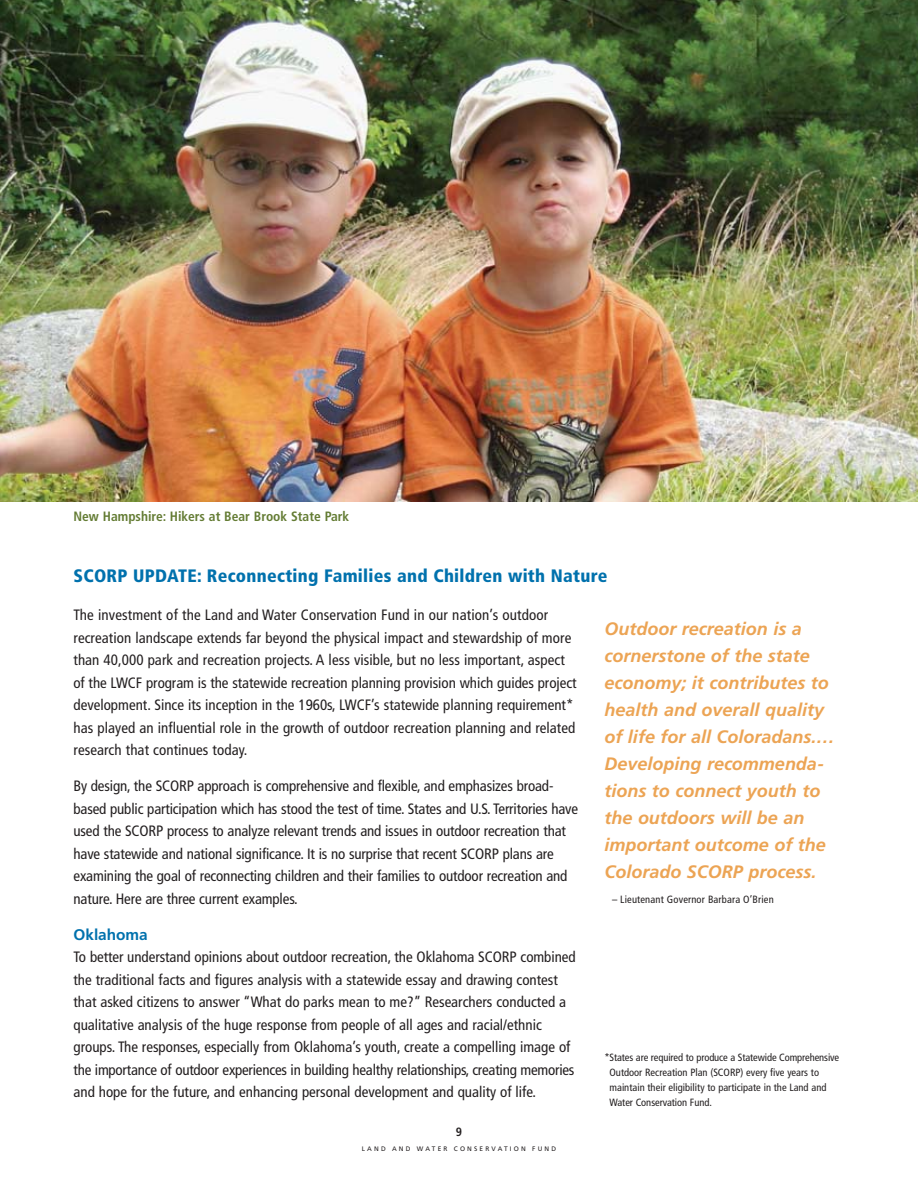
<style>
.page{position:relative;width:918px;height:1188px;background:#fff}
.page>*{position:absolute;margin:0;border:0;box-sizing:border-box;transform-origin:0 0}
.t1{font:italic 700 18px/27px "Frutiger";color:#eca454}
.t2{font:900 condensed 18px "Frutiger";letter-spacing:.015em;color:#0071ad}
.t3{font:700 15.3px "Frutiger";color:#0071ad}
.t4{font:condensed 15px/22.5px "Frutiger";color:#231f20}
.t5{font:700 condensed 13.5px "Frutiger";color:#647c34}
.t6{font:700 condensed 12px "Frutiger";color:#231f20}
.t7{font:condensed 10.5px/15px "Frutiger";color:#231f20}
.t8{font:6.45px "Frutiger";letter-spacing:.335em;color:#231f20}
</style>
<div class="page">
<img style="left:0;top:0;width:918px;height:501px">
<p class="t5" style="left:74px;top:510px;width:277px">New Hampshire: Hikers at Bear Brook State Park</p>
<p class="t2" style="left:74px;top:568px;width:535px">SCORP UPDATE: Reconnecting Families and Children with Nature</p>
<p class="t4" style="left:74px;top:605px;width:505px">The investment of the Land and Water Conservation Fund in our nation’s outdoor recreation landscape extends far beyond the physical impact and stewardship of more than 40,000 park and recreation projects. A less visible, but no less important, aspect of the LWCF program is the statewide recreation planning provision which guides project development. Since its inception in the 1960s, LWCF’s statewide planning requirement* has played an influential role in the growth of outdoor recreation planning and related research that continues today.</p>
<p class="t4" style="left:74px;top:776px;width:506px">By design, the SCORP approach is comprehensive and flexible, and emphasizes broad&shy;based public participation which has stood the test of time. States and U.S. Territories have used the SCORP process to analyze relevant trends and issues in outdoor recreation that have statewide and national significance. It is no surprise that recent SCORP plans are examining the goal of reconnecting children and their families to outdoor recreation and nature. Here are three current examples.</p>
<p class="t3" style="left:74px;top:928px;width:76px">Oklahoma</p>
<p class="t4" style="left:74px;top:947px;width:504px">To better understand opinions about outdoor recreation, the Oklahoma SCORP combined the traditional facts and figures analysis with a statewide essay and drawing contest that asked citizens to answer “What do parks mean to me?” Researchers conducted a qualitative analysis of the huge response from people of all ages and racial/ethnic groups. The responses, especially from Oklahoma’s youth, create a compelling image of the importance of outdoor experiences in building healthy relationships, creating memories and hope for the future, and enhancing personal development and quality of life.</p>
<p class="t6" style="left:456px;top:1126px;width:8px">9</p>
<p class="t8" style="left:362px;top:1146px;width:196px">LAND AND WATER CONSERVATION FUND</p>
<p class="t1" style="left:604px;top:616px;width:232px">Outdoor recreation is a cornerstone of the state economy; it contributes to health and overall quality of life for all Coloradans.…<br>Developing recommenda&shy;tions to connect youth to the outdoors will be an important outcome of the<br>Colorado SCORP process.</p>
<p class="t7" style="left:612px;top:893px;width:163px">– Lieutenant Governor Barbara O’Brien</p>
<p class="t7" style="left:610px;top:1051px;width:231px;text-indent:-5px">*States are required to produce a Statewide Comprehensive Outdoor Recreation Plan (SCORP) every five years to maintain their eligibility to participate in the Land and Water Conservation Fund.</p>
</div>
